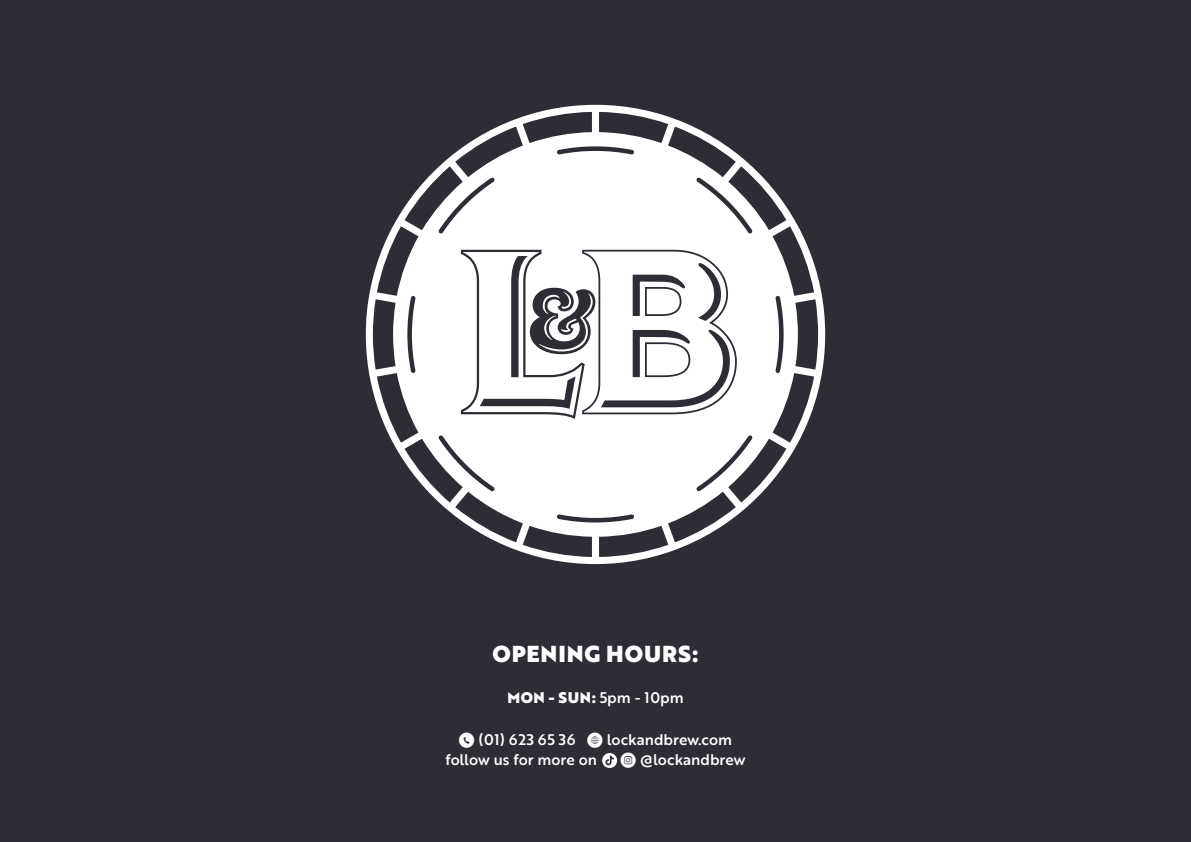
<style>
.page{position:relative;width:1191px;height:842px;background:#2f2c36}
.page>*{position:absolute;margin:0;border:0;box-sizing:border-box;transform-origin:0 0}
.t1{font:22.5px "Brother 1816 Black";letter-spacing:.04em;color:#fff}
.t2{font:15px "Brother 1816 Medium";color:#fff}
.t3{font:15px "Brother 1816 Black";letter-spacing:.04em;color:#fff}
.s1{font-family:"Brother 1816 Medium"}
.s2{font-family:"Social Media Circled"}
</style>
<div class="page">
<svg style="left:366px;top:105px;width:459px;height:459px;fill:#fff"></svg>
<svg style="left:463px;top:252px;width:272px;height:164px"></svg>
<svg style="left:602px;top:753px;width:15px;height:15px"></svg>
<svg style="left:605px;top:756px;width:9px;height:9px"></svg>
<p class="t1" style="left:492px;top:637px;width:208px">OPENING HOURS:</p>
<p class="t3" style="left:507px;top:686px;width:178px">MON - SUN: <span class="s1">5pm - 10pm</span></p>
<p class="t2" style="left:459px;top:728px;width:274px"><span class="s2">m</span> (01) 623 65 36 <span class="s2">K</span> lockandbrew.com</p>
<p class="t2" style="left:445px;top:749px;width:153px">follow us for more on</p>
<p class="t2" style="left:620px;top:749px;width:127px"><span class="s2">Q</span> @lockandbrew</p>
</div>
